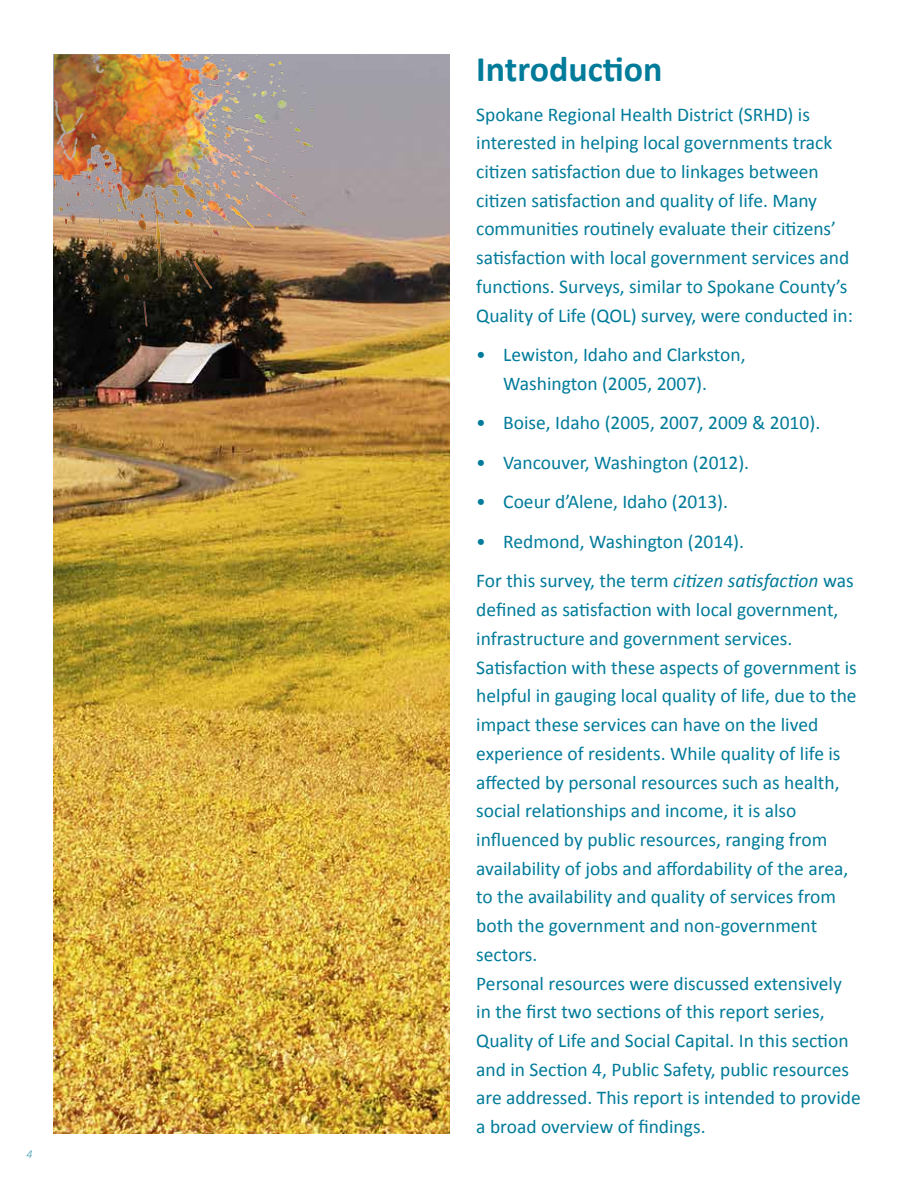
<style>
.page{position:relative;width:918px;height:1188px;background:#fff}
.page>*{position:absolute;margin:0;border:0;box-sizing:border-box;transform-origin:0 0}
.t1{font:700 36px "Calibri";color:#007b9a}
.t2{font:19.5px/28.7px "Calibri";color:#007b9a}
.t3{font:italic 300 12px "Calibri";color:#409cb3}
.s1{font-style:italic}
</style>
<div class="page">
<img style="left:54px;top:54px;width:396px;height:1080px">
<img style="left:54px;top:54px;width:266px;height:418px">
<p class="t3" style="left:27px;top:1147px;width:8px">4</p>
<h1 class="t1" style="left:476px;top:44px;width:188px">Introduction</h1>
<p class="t2" style="left:476px;top:99px;width:378px">Spokane Regional Health District (SRHD) is interested in helping local governments track citizen satisfaction due to linkages between citizen satisfaction and quality of life. Many communities routinely evaluate their citizens’ satisfaction with local government services and functions. Surveys, similar to Spokane County’s Quality of Life (QOL) survey, were conducted in:</p>
<p class="t2" style="left:476px;top:340px;width:271px;text-align:center">• Lewiston, Idaho and Clarkston,<br>Washington (2005, 2007).</p>
<p class="t2" style="left:476px;top:408px;width:345px">• Boise, Idaho (2005, 2007, 2009 &amp; 2010).</p>
<p class="t2" style="left:476px;top:448px;width:274px">• Vancouver, Washington (2012).</p>
<p class="t2" style="left:476px;top:487px;width:253px">• Coeur d’Alene, Idaho (2013).</p>
<p class="t2" style="left:476px;top:521px;width:379px;line-height:39.6px">• Redmond, Washington (2014).<br>For this survey, the term <span class="s1">citizen satisfaction</span> was</p>
<p class="t2" style="left:476px;top:595px;width:386px">defined as satisfaction with local government, infrastructure and government services.<br>Satisfaction with these aspects of government is helpful in gauging local quality of life, due to the impact these services can have on the lived experience of residents. While quality of life is affected by personal resources such as health, social relationships and income, it is also influenced by public resources, ranging from availability of jobs and affordability of the area, to the availability and quality of services from both the government and non-government sectors.<br>Personal resources were discussed extensively in the first two sections of this report series, Quality of Life and Social Capital. In this section and in Section 4, Public Safety, public resources are addressed. This report is intended to provide a broad overview of findings.</p>
</div>
